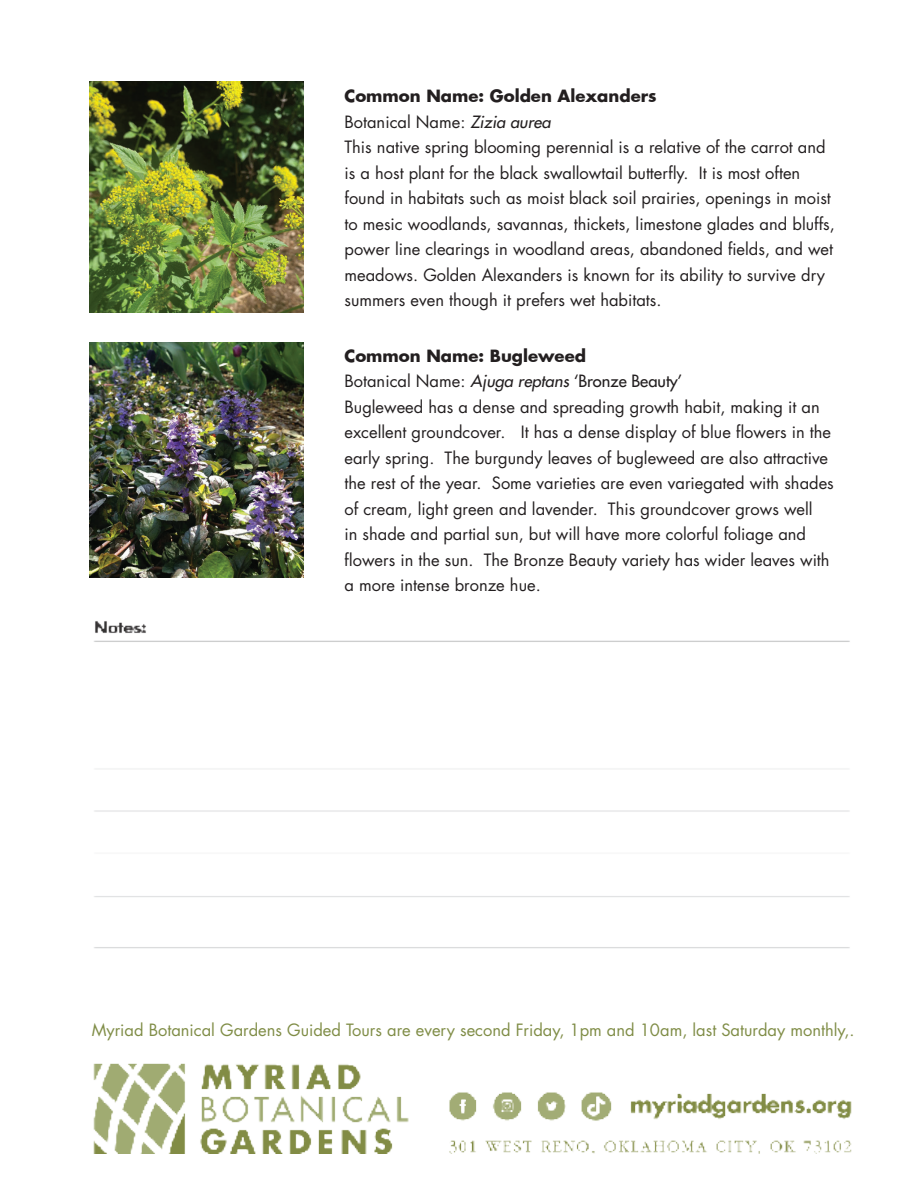
<style>
.page{position:relative;width:918px;height:1188px;background:#fff}
.page>*{position:absolute;margin:0;border:0;box-sizing:border-box;transform-origin:0 0}
.t1{font:16.5px/25.5px "Futura Std";color:#231f20}
.t2{font:16.5px "Futura Std";color:#808d47}
.t3{font:700 16.5px "Futura";color:#231f20}
.s1{font-weight:500;font-style:italic}
.s2{font-weight:500}
</style>
<div class="page">
<img style="left:93px;top:1063px;width:759px;height:90px">
<img style="left:90px;top:81px;width:213px;height:231px">
<img style="left:90px;top:343px;width:213px;height:235px">
<img style="left:94px;top:621px;width:756px;height:328px">
<p class="t3" style="left:345px;top:85px;width:314px">Common Name: Golden Alexanders</p>
<p class="t1" style="left:345px;top:109px;width:492px">Botanical Name: <span class="s1">Zizia aurea<br></span>This native spring blooming perennial is a relative of the carrot and is a host plant for the black swallowtail butterfly. It is most often found in habitats such as moist black soil prairies, openings in moist to mesic woodlands, savannas, thickets, limestone glades and bluffs, power line clearings in woodland areas, abandoned fields, and wet meadows. Golden Alexanders is known for its ability to survive dry summers even though it prefers wet habitats.</p>
<p class="t3" style="left:345px;top:344px;width:243px">Common Name: Bugleweed</p>
<p class="t1" style="left:345px;top:368px;width:491px">Botanical Name: <span class="s1">Ajuga reptans</span> <span class="s2">‘Bronze Beauty’<br></span>Bugleweed has a dense and spreading growth habit, making it an excellent groundcover. It has a dense display of blue flowers in the early spring. The burgundy leaves of bugleweed are also attractive the rest of the year. Some varieties are even variegated with shades of cream, light green and lavender. This groundcover grows well<br>in shade and partial sun, but will have more colorful foliage and flowers in the sun. The Bronze Beauty variety has wider leaves with a more intense bronze hue.</p>
<p class="t2" style="left:92px;top:1019px;width:764px">Myriad Botanical Gardens Guided Tours are every second Friday, 1pm and 10am, last Saturday monthly,.</p>
</div>
